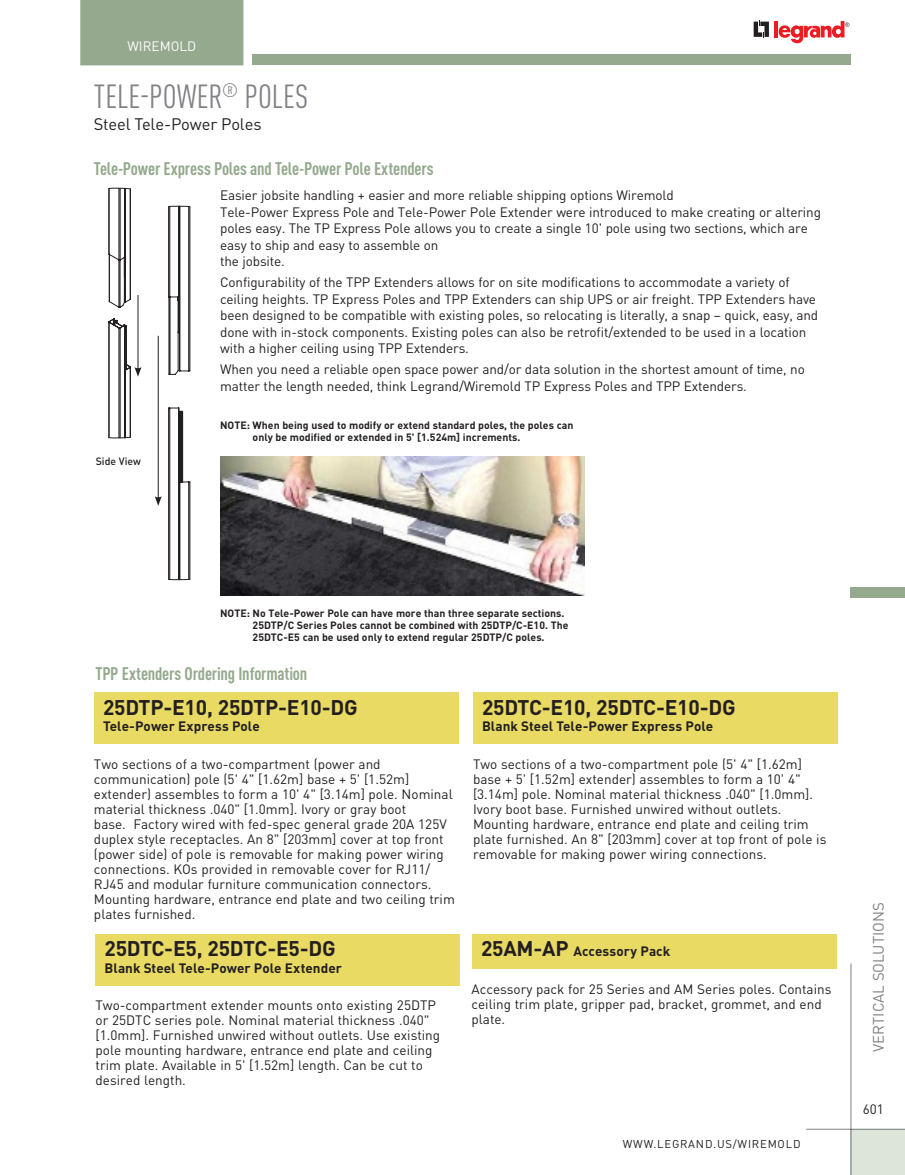
<style>
.page{position:relative;width:905px;height:1175px;background:#fff}
.page>*{position:absolute;margin:0;border:0;box-sizing:border-box;transform-origin:0 0}
.t1{font:condensed 33px "DIN Pro";color:#808285}
.t2{font:700 21px "DIN Pro";letter-spacing:-.01em;color:#231f20}
.t3{font:700 condensed 18px "DIN Pro";letter-spacing:-.01em;color:#94a98d}
.t4{font:16.5px "DIN Pro";letter-spacing:-.01em;color:#231f20}
.t5{font:15px "DIN Pro";color:#808285}
.t6{font:13.5px/15px "DIN Pro";color:#231f20}
.t7{font:700 13.5px "DIN Pro";color:#231f20}
.t8{font:13.5px "DIN Pro";color:#fff}
.t9{font:11.25px "DIN Pro";letter-spacing:.07em;color:#231f20}
.t10{font:700 10.5px/12px "DIN Pro";color:#231f20}
.t11{font:500 10.5px "DIN Pro";color:#231f20}
.s1{font-size:21px}
</style>
<div class="page">
<div style="left:850px;top:587px;width:54px;height:11px;background:#94a98d"></div>
<hr style="left:774px;top:21px;width:4px;height:16px;background:#ed1c24">
<svg style="left:778px;top:21px;width:71px;height:22px"></svg>
<svg style="left:753px;top:20px;width:16px;height:18px"></svg>
<div style="left:80px;top:0;width:163px;height:65px;background:#94a98d"></div>
<div style="left:252px;top:54px;width:598px;height:11px;background:#94a98d"></div>
<div style="left:850px;top:1129px;width:54px;height:45px;background:#dde5db"></div>
<hr style="left:806px;top:1128px;width:98px;height:1px;background:#808285">
<hr style="left:850px;top:963px;width:1px;height:211px;background:#808285">
<img style="left:220px;top:456px;width:364px;height:139px">
<svg style="left:168px;top:206px;width:23px;height:374px"></svg>
<svg style="left:108px;top:187px;width:33px;height:252px"></svg>
<hr style="left:158px;top:336px;width:1px;height:163px;background:#231f20">
<svg style="left:155px;top:496px;width:7px;height:10px"></svg>
<div style="left:94px;top:692px;width:364px;height:51px;background:#e8da63"></div>
<div style="left:95px;top:934px;width:365px;height:51px;background:#e8da63"></div>
<div style="left:473px;top:692px;width:364px;height:51px;background:#e8da63"></div>
<div style="left:472px;top:934px;width:364px;height:34px;background:#e8da63"></div>
<p class="t8" style="left:127px;top:37px;width:70px">WIREMOLD</p>
<h1 class="t1" style="left:94px;top:77px;width:215px">TELE-POwER<sup>®</sup> POLES</h1>
<p class="t4" style="left:94px;top:113px;width:169px">steel Tele-Power Poles</p>
<h3 class="t3" style="left:94px;top:157px;width:341px">Tele-Power Express Poles and Tele-Power Pole Extenders</h3>
<p class="t6" style="left:220px;top:186px;width:602px;line-height:16.5px">Easier jobsite handling + easier and more reliable shipping options wiremold<br>Tele-Power Express Pole and Tele-Power Pole Extender were introduced to make creating or altering poles easy. The TP Express Pole allows you to create a single 10' pole using two sections, which are easy to ship and easy to assemble on<br>the jobsite.</p>
<p class="t6" style="left:220px;top:273px;width:599px;line-height:16.5px">Configurability of the TPP Extenders allows for on site modifications to accommodate a variety of ceiling heights. TP Express Poles and TPP Extenders can ship uPs or air freight. TPP Extenders have been designed to be compatible with existing poles, so relocating is literally, a snap – quick, easy, and done with in-stock components. Existing poles can also be retrofit/extended to be used in a location with a higher ceiling using TPP Extenders.</p>
<p class="t6" style="left:220px;top:360px;width:586px;line-height:16.5px">when you need a reliable open space power and/or data solution in the shortest amount of time, no matter the length needed, think Legrand/wiremold TP Express Poles and TPP Extenders.</p>
<p class="t11" style="left:96px;top:453px;width:47px">Side View</p>
<p class="t10" style="left:252px;top:419px;width:322px;text-indent:-32px">noTE: When being used to modify or extend standard poles, the poles can only be modified or extended in 5' [1.524m] increments.</p>
<p class="t10" style="left:252px;top:606px;width:317px;text-indent:-32px">noTE: no Tele-Power Pole can have more than three separate sections.<br>25DTP/C Series Poles cannot be combined with 25DTP/C-E10. The<br>25DTC-E5 can be used only to extend regular 25DTP/C poles.</p>
<h3 class="t3" style="left:95px;top:662px;width:213px">TPP Extenders Ordering Information</h3>
<h2 class="t2" style="left:103px;top:693px;width:256px">25DTP-E10, 25DTP-E10-DG</h2>
<p class="t7" style="left:103px;top:717px;width:158px">Tele-Power Express Pole</p>
<p class="t6" style="left:94px;top:756px;width:362px">Two sections of a two-compartment (power and communication) pole (5' 4" [1.62m] base + 5' [1.52m] extender) assembles to form a 10' 4" [3.14m] pole. Nominal material thickness .040" [1.0mm]. Ivory or gray boot<br>base. Factory wired with fed-spec general grade 20A 125V duplex style receptacles. An 8" [203mm] cover at top front (power side) of pole is removable for making power wiring connections. KOs provided in removable cover for RJ11/ RJ45 and modular furniture communication connectors.<br>Mounting hardware, entrance end plate and two ceiling trim plates furnished.</p>
<h2 class="t2" style="left:104px;top:934px;width:232px">25DTC-E5, 25DTC-E5-DG</h2>
<p class="t7" style="left:104px;top:958px;width:239px">Blank Steel Tele-Power Pole Extender</p>
<p class="t6" style="left:95px;top:997px;width:346px">Two-compartment extender mounts onto existing 25DTP or 25DTC series pole. Nominal material thickness .040" [1.0mm]. Furnished unwired without outlets. use existing pole mounting hardware, entrance end plate and ceiling trim plate. Available in 5' [1.52m] length. Can be cut to desired length.</p>
<h2 class="t2" style="left:482px;top:693px;width:255px">25DTC-E10, 25DTC-E10-DG</h2>
<p class="t7" style="left:482px;top:717px;width:233px">Blank Steel Tele-Power Express Pole</p>
<p class="t6" style="left:473px;top:756px;width:355px">Two sections of a two-compartment pole (5' 4" [1.62m] base + 5' [1.52m] extender) assembles to form a 10' 4" [3.14m] pole. Nominal material thickness .040" [1.0mm].<br>Ivory boot base. Furnished unwired without outlets.<br>Mounting hardware, entrance end plate and ceiling trim plate furnished. An 8" [203mm] cover at top front of pole is removable for making power wiring connections.</p>
<p class="t7" style="left:481px;top:942px;width:191px"><span class="s1">25Am-AP</span> Accessory Pack</p>
<p class="t6" style="left:471px;top:981px;width:361px">Accessory pack for 25 series and AM series poles. Contains ceiling trim plate, gripper pad, bracket, grommet, and end plate.</p>
<p class="t9" style="left:623px;top:1136px;width:179px">www.LEGRAND.us/WIREMOLD</p>
<p class="t5" style="left:868px;top:1051px;width:151px;rotate:-90deg">VERTICAL SOLUTIONS</p>
<p class="t6" style="left:862px;top:1100px;width:23px">601</p>
</div>
